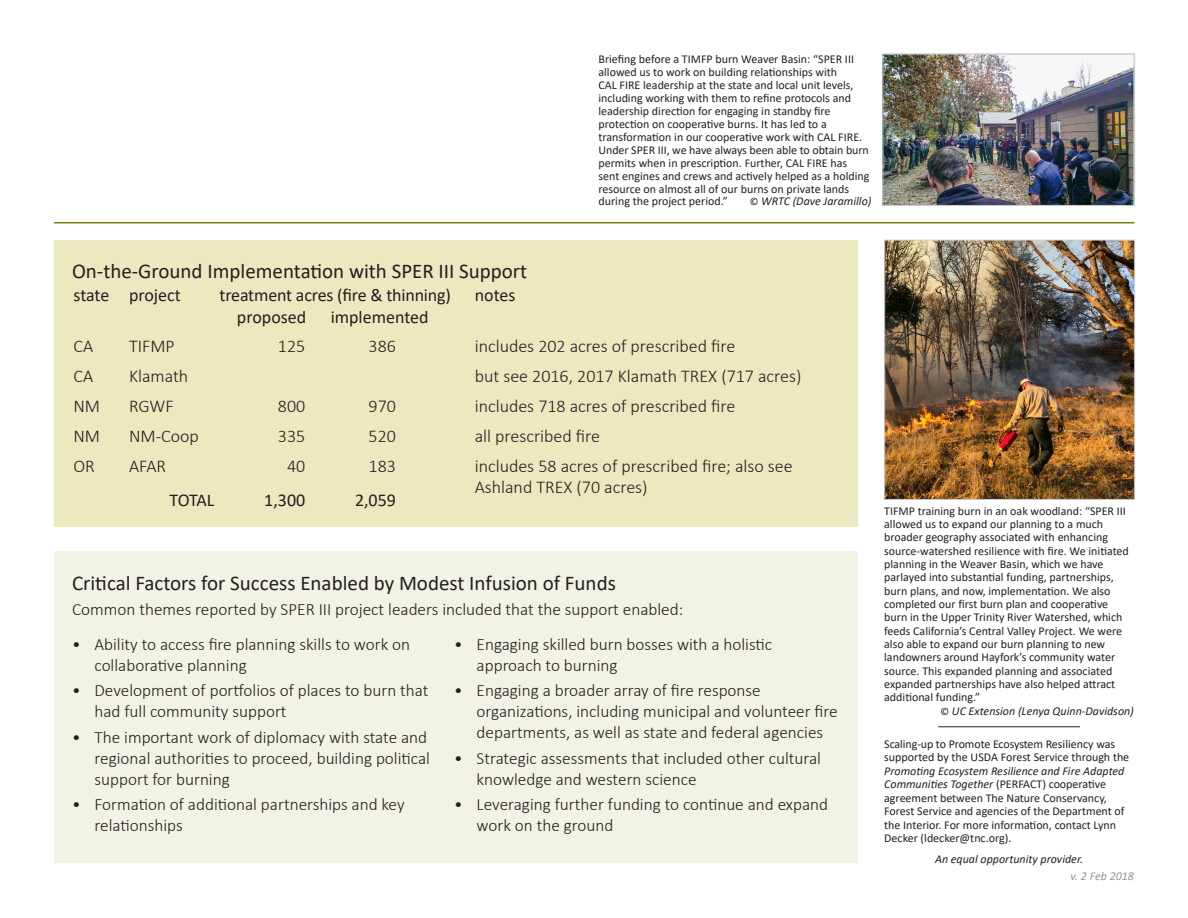
<style>
.page{position:relative;width:1188px;height:918px;background:#fff}
.page>*{position:absolute;margin:0;border:0;box-sizing:border-box;transform-origin:0 0}
.t1{font:21px "Calibri";color:#231f20}
.t2{font:300 18px/21px "Calibri";color:#231f20}
.t3{font:18px "Calibri";letter-spacing:-.01em;color:#231f20}
.t4{font:300 17.25px/21px "Calibri";color:#231f20}
.t5{font:12px/13.4px "Calibri";color:#231f20}
.t6{font:italic 12px "Calibri";color:#231f20}
.t7{font:italic 12px "Calibri";color:#939598}
.s1{font-style:normal;font-size:10.5px}
.s2{font-style:italic}
</style>
<div class="page">
<hr style="left:54px;top:222px;width:1080px;height:1px;background:#7e7f01">
<div style="left:54px;top:551px;width:803px;height:312px;background:#f2f2e5"></div>
<div style="left:54px;top:240px;width:803px;height:286px;background:#eae9bf"></div>
<img style="left:887px;top:242px;width:246px;height:256px">
<div style="left:885px;top:240px;width:250px;height:260px;border:1px solid #d1d2d4"></div>
<hr style="left:938px;top:727px;width:142px;height:1px;background:#231f20">
<img style="left:885px;top:56px;width:247px;height:147px">
<div style="left:883px;top:54px;width:251px;height:151px;border:1px solid #d1d2d4"></div>
<p class="t5" style="left:598px;top:52px;width:272px;line-height:12.9px">Briefing before a TIMFP burn Weaver Basin: “SPER III allowed us to work on building relationships with<br>CAL FIRE leadership at the state and local unit levels, including working with them to refine protocols and leadership direction for engaging in standby fire protection on cooperative burns. It has led to a transformation in our cooperative work with CAL FIRE.<br>Under SPER III, we have always been able to obtain burn permits when in prescription. Further, CAL FIRE has sent engines and crews and actively helped as a holding resource on almost all of our burns on private lands during the project period.”</p>
<p class="t6" style="left:750px;top:193px;width:123px"><span class="s1">©</span> WRTC (Dave Jaramillo)</p>
<p class="t1" style="left:72px;top:257px;width:457px">On-the-Ground Implementation with SPER III Support</p>
<p class="t3" style="left:74px;top:282px;width:37px">state</p>
<p class="t2" style="left:74px;top:335px;width:21px">CA</p>
<p class="t2" style="left:74px;top:365px;width:21px">CA</p>
<p class="t2" style="left:74px;top:395px;width:28px">NM</p>
<p class="t2" style="left:74px;top:425px;width:28px">NM</p>
<p class="t2" style="left:74px;top:455px;width:23px">OR</p>
<p class="t3" style="left:220px;top:282px;width:233px">treatment acres (fire &amp; thinning)</p>
<p class="t3" style="left:237px;top:305px;width:71px">proposed</p>
<p class="t3" style="left:331px;top:305px;width:99px">implemented</p>
<p class="t3" style="left:129px;top:282px;width:53px">project</p>
<p class="t2" style="left:129px;top:335px;width:47px">TIFMP</p>
<p class="t2" style="left:129px;top:365px;width:61px">Klamath</p>
<p class="t2" style="left:129px;top:395px;width:46px">RGWF</p>
<p class="t2" style="left:129px;top:425px;width:71px">NM-Coop</p>
<p class="t2" style="left:129px;top:455px;width:39px">AFAR</p>
<p class="t3" style="left:169px;top:488px;width:47px">TOTAL</p>
<p class="t3" style="left:475px;top:282px;width:42px">notes</p>
<p class="t2" style="left:475px;top:335px;width:262px">includes 202 acres of prescribed fire</p>
<p class="t2" style="left:475px;top:365px;width:328px">but see 2016, 2017 Klamath TREX (717 acres)</p>
<p class="t2" style="left:475px;top:395px;width:262px">includes 718 acres of prescribed fire</p>
<p class="t2" style="left:475px;top:425px;width:127px">all prescribed fire</p>
<p class="t2" style="left:475px;top:455px;width:319px">includes 58 acres of prescribed fire; also see<br>Ashland TREX (70 acres)</p>
<p class="t2" style="left:278px;top:335px;width:29px">125</p>
<p class="t2" style="left:369px;top:335px;width:29px">386</p>
<p class="t2" style="left:278px;top:395px;width:29px">800</p>
<p class="t2" style="left:278px;top:425px;width:29px">335</p>
<p class="t2" style="left:287px;top:455px;width:20px">40</p>
<p class="t3" style="left:264px;top:488px;width:43px">1,300</p>
<p class="t2" style="left:369px;top:395px;width:29px">970</p>
<p class="t2" style="left:369px;top:425px;width:29px">520</p>
<p class="t2" style="left:369px;top:455px;width:29px">183</p>
<p class="t3" style="left:355px;top:488px;width:43px">2,059</p>
<p class="t1" style="left:72px;top:568px;width:545px">Critical Factors for Success Enabled by Modest Infusion of Funds</p>
<p class="t4" style="left:72px;top:599px;width:613px">Common themes reported by SPER III project leaders included that the support enabled:</p>
<p class="t4" style="left:94px;top:633px;width:317px;text-indent:-22px">• Ability to access fire planning skills to work on collaborative planning</p>
<p class="t4" style="left:94px;top:680px;width:335px;text-indent:-22px">• Development of portfolios of places to burn that had full community support</p>
<p class="t4" style="left:94px;top:726px;width:337px;text-indent:-22px">• The important work of diplomacy with state and regional authorities to proceed, building political support for burning</p>
<p class="t4" style="left:94px;top:794px;width:312px;text-indent:-22px">• Formation of additional partnerships and key relationships</p>
<p class="t4" style="left:477px;top:633px;width:297px;text-indent:-22px">• Engaging skilled burn bosses with a holistic approach to burning</p>
<p class="t4" style="left:477px;top:680px;width:363px;text-indent:-22px">• Engaging a broader array of fire response organizations, including municipal and volunteer fire departments, as well as state and federal agencies</p>
<p class="t4" style="left:477px;top:747px;width:346px;text-indent:-22px">• Strategic assessments that included other cultural knowledge and western science</p>
<p class="t4" style="left:477px;top:794px;width:353px;text-indent:-22px">• Leveraging further funding to continue and expand work on the ground</p>
<p class="t5" style="left:884px;top:504px;width:246px">TIFMP training burn in an oak woodland: “SPER III allowed us to expand our planning to a much broader geography associated with enhancing source-watershed resilience with fire. We initiated planning in the Weaver Basin, which we have parlayed into substantial funding, partnerships, burn plans, and now, implementation. We also completed our first burn plan and cooperative burn in the Upper Trinity River Watershed, which feeds California’s Central Valley Project. We were also able to expand our burn planning to new landowners around Hayfork’s community water source. This expanded planning and associated expanded partnerships have also helped attract additional funding.”</p>
<p class="t6" style="left:941px;top:702px;width:195px"><span class="s1">©</span> UC Extension (Lenya Quinn-Davidson)</p>
<p class="t5" style="left:884px;top:737px;width:247px">Scaling-up to Promote Ecosystem Resiliency was supported by the USDA Forest Service through the <span class="s2">Promoting Ecosystem Resilience and Fire Adapted Communities Together</span> (PERFACT) cooperative agreement between The Nature Conservancy, Forest Service and agencies of the Department of the Interior. For more information, contact Lynn Decker (ldecker@tnc.org).</p>
<p class="t6" style="left:935px;top:851px;width:150px">An equal opportunity provider.</p>
<p class="t7" style="left:1071px;top:868px;width:65px">v. 2 Feb 2018</p>
</div>
